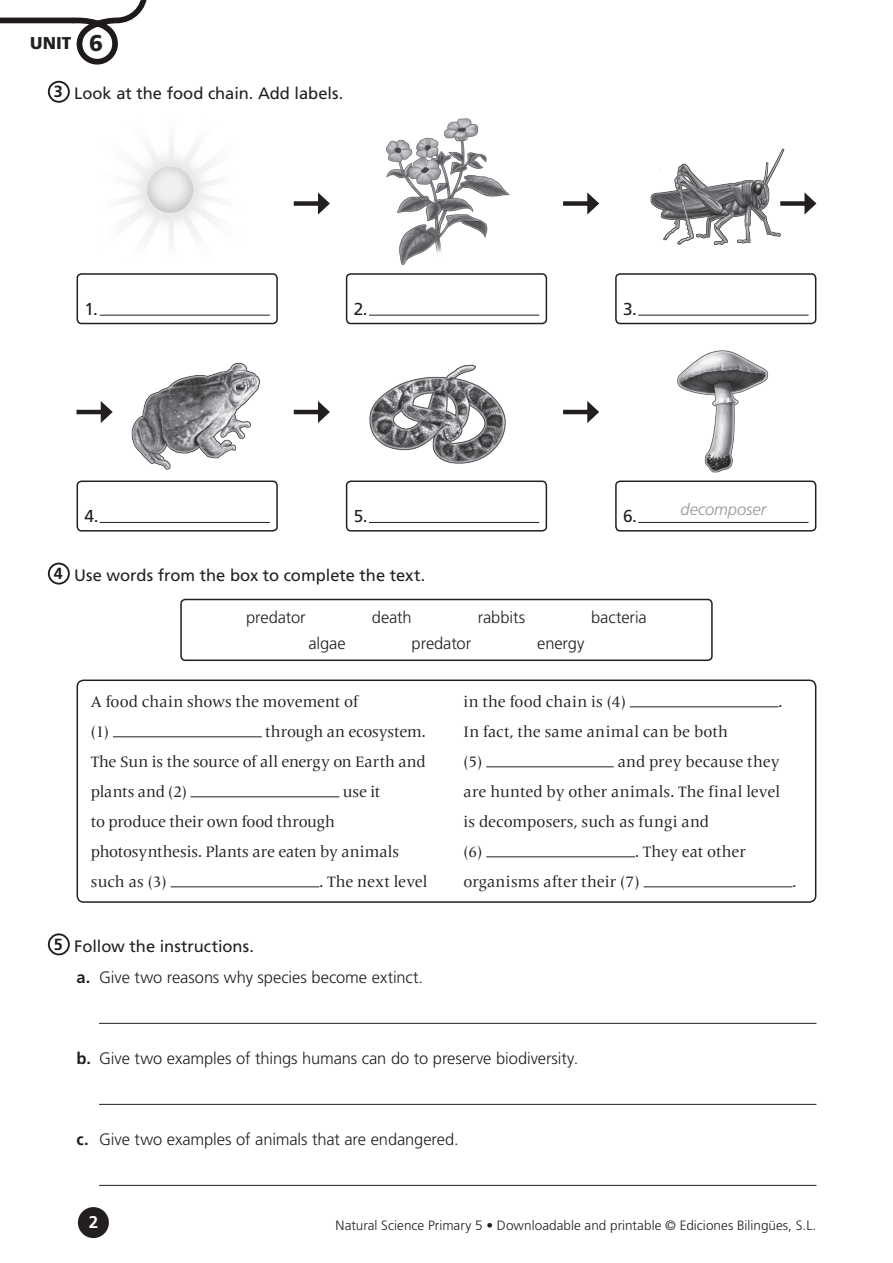
<style>
.page{position:relative;width:893px;height:1263px;background:#fff}
.page>*{position:absolute;margin:0;border:0;box-sizing:border-box;transform-origin:0 0}
._12_1_Cuadros_Interi{font:17.25px "Frutiger";color:#231f20}
.t1{font:900 17.1px "Frutiger LT Std";color:#231f20}
.t2{font:700 17.1px "Frutiger";color:#fff}
._04_Interior_Activid{font:300 16.5px "Frutiger";letter-spacing:-.005em;color:#231f20}
._03_Actividades_3Cic{font:16.5px "Frutiger";color:#231f20}
._12_1_Cuadros_Interi-2{font:italic 300 16.5px "Frutiger";letter-spacing:-.005em;color:#939598}
.t3{font:700 16.2px "Frutiger";color:#231f20}
._07_TextoContenido{font:15.75px/30px "Frutiger Serif LT Pro";color:#231f20}
._07_TextoContenido-2{font:15.75px/30px "Frutiger Serif LT Pro";letter-spacing:.02em;color:#231f20}
.t4{font:300 13.5px "Frutiger";letter-spacing:.005em;color:#231f20}
.s1{font-size:22.8px}
.s2{font-weight:700}
</style>
<div class="page">
<div style="left:0;top:18px;width:71px;height:5px;background:#1e1a1b"></div>
<svg style="left:67px;top:0;width:80px;height:65px"></svg>
<div style="left:78px;top:1207px;width:31px;height:31px;background:#231f20;border-radius:50%"></div>
<div style="left:48px;top:81px;width:22px;height:22px;border:2px solid #231f20;border-radius:50%"></div>
<div style="left:48px;top:563px;width:22px;height:21px;border:2px solid #231f20;border-radius:50%"></div>
<div style="left:48px;top:933px;width:22px;height:22px;border:2px solid #231f20;border-radius:50%"></div>
<hr style="left:99px;top:1023px;width:717px;height:1px;background:#231f20">
<hr style="left:99px;top:1104px;width:717px;height:1px;background:#231f20">
<hr style="left:99px;top:1185px;width:717px;height:1px;background:#231f20">
<hr style="left:113px;top:736px;width:149px;height:1px;background:#231f20">
<hr style="left:190px;top:796px;width:149px;height:1px;background:#231f20">
<hr style="left:171px;top:886px;width:148px;height:1px;background:#231f20">
<hr style="left:630px;top:706px;width:149px;height:1px;background:#231f20">
<hr style="left:486px;top:766px;width:128px;height:1px;background:#231f20">
<hr style="left:486px;top:856px;width:149px;height:1px;background:#231f20">
<hr style="left:644px;top:886px;width:148px;height:1px;background:#231f20">
<div style="left:77px;top:679px;width:739px;height:224px;border:2px solid #231f20;border-radius:6px"></div>
<div style="left:180px;top:599px;width:533px;height:62px;border:2px solid #231f20;border-radius:4px"></div>
<div style="left:294px;top:201px;width:28px;height:5px;background:#231f20"></div>
<svg style="left:318px;top:192px;width:12px;height:23px"></svg>
<hr style="left:294px;top:410px;width:28px;height:4px;background:#231f20">
<svg style="left:318px;top:401px;width:12px;height:22px"></svg>
<hr style="left:77px;top:410px;width:28px;height:4px;background:#231f20">
<svg style="left:101px;top:401px;width:12px;height:22px"></svg>
<div style="left:563px;top:201px;width:28px;height:5px;background:#231f20"></div>
<svg style="left:587px;top:192px;width:12px;height:23px"></svg>
<div style="left:780px;top:201px;width:29px;height:5px;background:#231f20"></div>
<svg style="left:804px;top:192px;width:12px;height:23px"></svg>
<hr style="left:563px;top:410px;width:28px;height:4px;background:#231f20">
<svg style="left:587px;top:401px;width:12px;height:22px"></svg>
<img style="left:125px;top:143px;width:93px;height:100px">
<img style="left:386px;top:118px;width:124px;height:147px">
<img style="left:650px;top:148px;width:141px;height:98px">
<img style="left:131px;top:363px;width:129px;height:107px">
<img style="left:369px;top:364px;width:137px;height:100px">
<img style="left:677px;top:350px;width:92px;height:123px">
<hr style="left:100px;top:315px;width:170px;height:1px;background:#231f20">
<div style="left:77px;top:273px;width:201px;height:51px;border:2px solid #231f20;border-radius:4px"></div>
<hr style="left:100px;top:522px;width:170px;height:1px;background:#231f20">
<div style="left:77px;top:480px;width:201px;height:51px;border:2px solid #231f20;border-radius:4px"></div>
<hr style="left:369px;top:315px;width:170px;height:1px;background:#231f20">
<div style="left:346px;top:273px;width:201px;height:51px;border:2px solid #231f20;border-radius:4px"></div>
<hr style="left:369px;top:522px;width:170px;height:1px;background:#231f20">
<div style="left:346px;top:480px;width:201px;height:51px;border:2px solid #231f20;border-radius:4px"></div>
<hr style="left:638px;top:315px;width:171px;height:1px;background:#231f20">
<div style="left:615px;top:273px;width:201px;height:51px;border:2px solid #231f20;border-radius:4px"></div>
<hr style="left:638px;top:522px;width:171px;height:1px;background:#231f20">
<div style="left:615px;top:480px;width:201px;height:51px;border:2px solid #231f20;border-radius:4px"></div>
<p class="t1" style="left:30px;top:32px;width:74px">UNIT <span class="s1">6</span></p>
<p class="t3" style="left:54px;top:82px;width:10px">3</p>
<p class="_03_Actividades_3Cic" style="left:74px;top:84px;width:271px">Look at the food chain. Add labels.</p>
<p class="_12_1_Cuadros_Interi" style="left:84px;top:299px;width:15px">1.</p>
<p class="_12_1_Cuadros_Interi" style="left:354px;top:299px;width:15px">2.</p>
<p class="_12_1_Cuadros_Interi" style="left:623px;top:299px;width:15px">3.</p>
<p class="_12_1_Cuadros_Interi" style="left:84px;top:506px;width:16px">4.</p>
<p class="_12_1_Cuadros_Interi" style="left:354px;top:506px;width:15px">5.</p>
<p class="_12_1_Cuadros_Interi" style="left:623px;top:506px;width:16px">6.</p>
<p class="_12_1_Cuadros_Interi-2" style="left:681px;top:500px;width:87px">decomposer</p>
<p class="t3" style="left:54px;top:564px;width:10px">4</p>
<p class="_03_Actividades_3Cic" style="left:74px;top:565px;width:353px">Use words from the box to complete the text.</p>
<p class="_04_Interior_Activid" style="left:246px;top:608px;width:61px">predator</p>
<p class="_04_Interior_Activid" style="left:372px;top:608px;width:41px">death</p>
<p class="_04_Interior_Activid" style="left:478px;top:608px;width:49px">rabbits</p>
<p class="_04_Interior_Activid" style="left:591px;top:608px;width:57px">bacteria</p>
<p class="_04_Interior_Activid" style="left:308px;top:634px;width:39px">algae</p>
<p class="_04_Interior_Activid" style="left:412px;top:634px;width:61px">predator</p>
<p class="_04_Interior_Activid" style="left:537px;top:634px;width:49px">energy</p>
<p class="_07_TextoContenido" style="left:91px;top:687px;width:269px">A food chain shows the movement of (1)</p>
<p class="_07_TextoContenido" style="left:91px;top:717px;width:336px;text-align:justify;text-indent:174px">through an ecosystem.<br>The Sun is the source of all energy on Earth and plants and (2)</p>
<p class="_07_TextoContenido" style="left:343px;top:777px;width:39px">use it</p>
<p class="_07_TextoContenido" style="left:91px;top:807px;width:310px">to produce their own food through photosynthesis. Plants are eaten by animals such as (3)</p>
<p class="_07_TextoContenido" style="left:319px;top:867px;width:110px">. The next level</p>
<p class="_07_TextoContenido" style="left:463px;top:687px;width:164px">in the food chain is (4)</p>
<p class="_07_TextoContenido" style="left:779px;top:687px;width:5px">.</p>
<p class="_07_TextoContenido-2" style="left:463px;top:717px;width:266px">In fact, the same animal can be both (5)</p>
<p class="_07_TextoContenido" style="left:463px;top:747px;width:318px;text-indent:154px">and prey because they are hunted by other animals. The final level is decomposers, such as fungi and<br>(6)</p>
<p class="_07_TextoContenido" style="left:463px;top:837px;width:284px;text-indent:172px">. They eat other organisms after their (7)</p>
<p class="_07_TextoContenido" style="left:792px;top:867px;width:5px">.</p>
<p class="t3" style="left:54px;top:934px;width:10px">5</p>
<p class="_03_Actividades_3Cic" style="left:74px;top:936px;width:181px">Follow the instructions.</p>
<p class="_04_Interior_Activid" style="left:77px;top:968px;width:348px"><span class="s2">a.</span> Give two reasons why species become extinct.</p>
<p class="_04_Interior_Activid" style="left:77px;top:1049px;width:503px"><span class="s2">b.</span> Give two examples of things humans can do to preserve biodiversity.</p>
<p class="_04_Interior_Activid" style="left:77px;top:1130px;width:384px"><span class="s2">c.</span> Give two examples of animals that are endangered.</p>
<p class="t2" style="left:89px;top:1212px;width:11px">2</p>
<p class="t4" style="left:336px;top:1217px;width:482px">Natural Science Primary 5 • Downloadable and printable © Ediciones Bilingües, S.L.</p>
</div>
